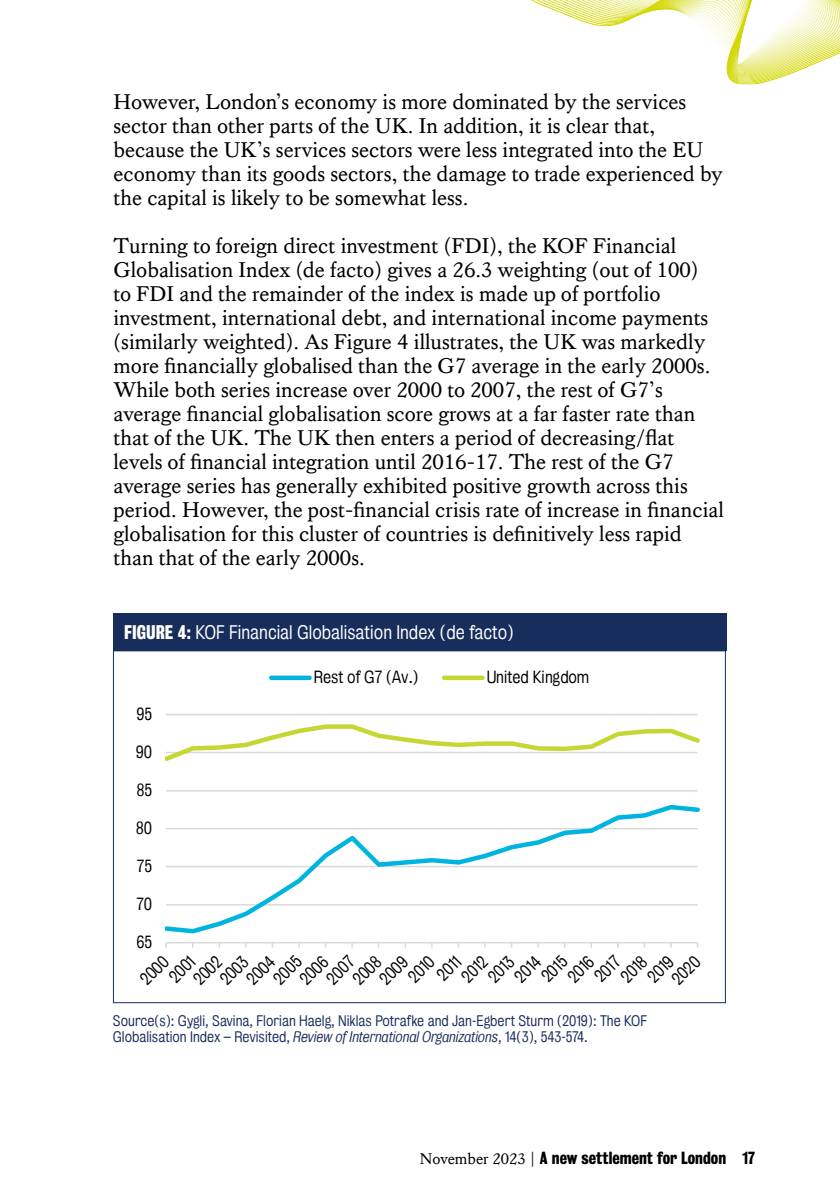
<style>
.page{position:relative;width:840px;height:1191px;background:#fff}
.page>*{position:absolute;margin:0;border:0;box-sizing:border-box;transform-origin:0 0}
.t1{font:22px/24px "Kings Caslon Text";color:#000}
.t2{font:18px "Kings Bureau Grot Five One";color:#fff}
.t3{font:16px "Kings Bureau Grot Five One";letter-spacing:-.015em;color:#000}
.t4{font:16px "Kings Bureau Grot Three Seven";color:#000}
.t5{font:16px "Kings Bureau Grot Five One";letter-spacing:.005em;color:#000}
.t6{font:14px/16px "Kings Bureau Grot Five One";color:#172d5b}
.s1{font-family:"Kings Bureau Grot Three Seven"}
.s2{font-style:italic}
.s3{font-family:"Kings Caslon Text"}
</style>
<div class="page">
<svg style="left:530px;top:0;width:309px;height:85px"></svg>
<div style="left:113px;top:613px;width:612px;height:37px;background:#172d5b"></div>
<hr style="left:166px;top:790px;width:531px;height:1px;background:#d9d9d9">
<hr style="left:166px;top:714px;width:531px;height:1px;background:#d9d9d9">
<hr style="left:166px;top:942px;width:531px;height:1px;background:#d9d9d9">
<svg style="left:166px;top:804px;width:533px;height:130px"></svg>
<svg style="left:166px;top:724px;width:533px;height:37px"></svg>
<div style="left:271px;top:675px;width:38px;height:5px;background:#00b4e0"></div>
<div style="left:444px;top:675px;width:38px;height:5px;background:#c6d633"></div>
<p class="t1" style="left:113px;top:90px;width:610px">However, London’s economy is more dominated by the services sector than other parts of the UK. In addition, it is clear that, because the UK’s services sectors were less integrated into the EU economy than its goods sectors, the damage to trade experienced by the capital is likely to be somewhat less.</p>
<p class="t1" style="left:113px;top:234px;width:611px">Turning to foreign direct investment (FDI), the KOF Financial Globalisation Index (de facto) gives a 26.3 weighting (out of 100)<br>to FDI and the remainder of the index is made up of portfolio investment, international debt, and international income payments (similarly weighted). As Figure 4 illustrates, the UK was markedly more financially globalised than the G7 average in the early 2000s.<br>While both series increase over 2000 to 2007, the rest of G7’s average financial globalisation score grows at a far faster rate than that of the UK. The UK then enters a period of decreasing/flat levels of financial integration until 2016-17. The rest of the G7 average series has generally exhibited positive growth across this period. However, the post-financial crisis rate of increase in financial globalisation for this cluster of countries is definitively less rapid than that of the early 2000s.</p>
<p class="t2" style="left:124px;top:622px;width:390px"><span class="s1">FIGURE 4:</span> KOF Financial Globalisation Index (de facto)</p>
<p class="t3" style="left:136px;top:704px;width:17px">95</p>
<p class="t3" style="left:136px;top:743px;width:18px">90</p>
<p class="t3" style="left:136px;top:781px;width:17px">85</p>
<p class="t3" style="left:136px;top:818px;width:18px">80</p>
<p class="t3" style="left:137px;top:857px;width:17px">75</p>
<p class="t3" style="left:136px;top:895px;width:17px">70</p>
<p class="t3" style="left:136px;top:932px;width:17px">65</p>
<p class="t5" style="left:313px;top:668px;width:106px">Rest of G7 (Av.)</p>
<p class="t3" style="left:486px;top:668px;width:104px">United Kingdom</p>
<p class="t3" style="left:404px;top:973px;width:31px;rotate:-45deg">2010</p>
<p class="t3" style="left:433px;top:971px;width:28px;rotate:-45deg">2011</p>
<p class="t3" style="left:457px;top:973px;width:31px;rotate:-45deg">2012</p>
<p class="t3" style="left:667px;top:975px;width:34px;rotate:-45deg">2020</p>
<p class="t3" style="left:136px;top:975px;width:34px;rotate:-45deg">2000</p>
<p class="t3" style="left:510px;top:973px;width:31px;rotate:-45deg">2014</p>
<p class="t3" style="left:537px;top:972px;width:31px;rotate:-45deg">2015</p>
<p class="t3" style="left:564px;top:973px;width:31px;rotate:-45deg">2016</p>
<p class="t3" style="left:590px;top:972px;width:30px;rotate:-45deg">2017</p>
<p class="t3" style="left:243px;top:975px;width:34px;rotate:-45deg">2004</p>
<p class="t3" style="left:270px;top:975px;width:34px;rotate:-45deg">2005</p>
<p class="t3" style="left:323px;top:975px;width:34px;rotate:-45deg">2007</p>
<p class="t3" style="left:296px;top:975px;width:34px;rotate:-45deg">2006</p>
<p class="t3" style="left:190px;top:975px;width:34px;rotate:-45deg">2002</p>
<p class="t3" style="left:617px;top:973px;width:31px;rotate:-45deg">2018</p>
<p class="t3" style="left:643px;top:973px;width:31px;rotate:-45deg">2019</p>
<p class="t3" style="left:349px;top:975px;width:34px;rotate:-45deg">2008</p>
<p class="t3" style="left:375px;top:975px;width:34px;rotate:-45deg">2009</p>
<p class="t3" style="left:484px;top:973px;width:31px;rotate:-45deg">2013</p>
<p class="t3" style="left:216px;top:975px;width:34px;rotate:-45deg">2003</p>
<p class="t3" style="left:165px;top:973px;width:31px;rotate:-45deg">2001</p>
<p class="t6" style="left:113px;top:1012px;width:535px">Source(s): Gygli, Savina, Florian Haelg, Niklas Potrafke and Jan-Egbert Sturm (2019): The KOF<br>Globalisation Index – Revisited, <span class="s2">Review of International Organizations</span>, 14(3), 543-574.</p>
<p class="t4" style="left:419px;top:1148px;width:336px"><span class="s3">November 2023 |</span> A new settlement for London 17</p>
</div>
